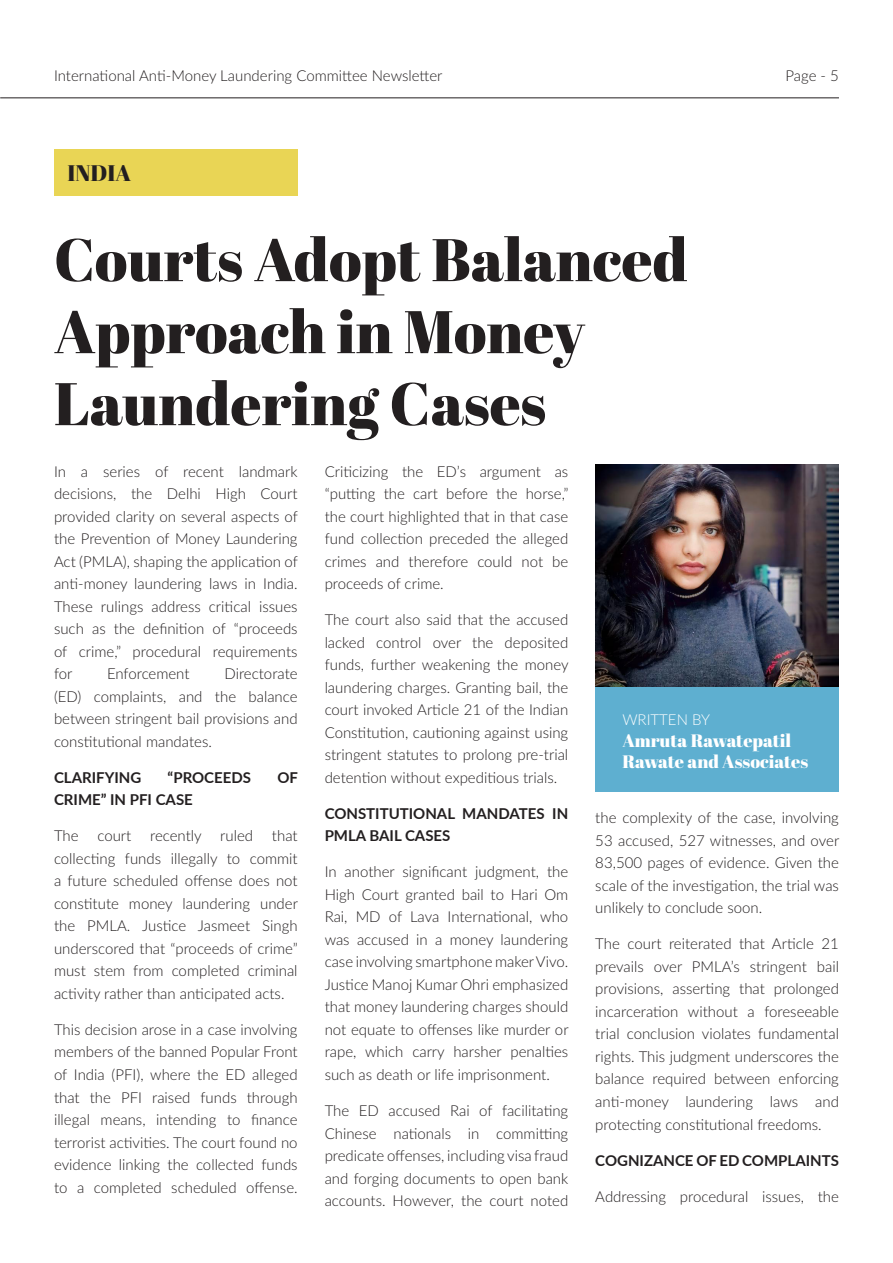
<style>
.page{position:relative;width:893px;height:1263px;background:#fff}
.page>*{position:absolute;margin:0;border:0;box-sizing:border-box;transform-origin:0 0}
._40pt_Size_Align_Left{font:60px/72px "Abril Fatface";color:#231f20}
._12pt_Size_Align_Left{font:22.5px "Abril Fatface";color:#231f20}
._12pt_Size_Align_Left-2{font:18px "Abril Fatface";color:#fff}
._10pt_Size_Align_Left_Justify{font:300 15px/22.5px "Lato";color:#231f20;text-align:justify}
._10pt_Size_Align_Left_Justify-2{font:700 15px/22.5px "Lato";color:#231f20}
._10pt_Size_Align_Left{font:300 15px "Lato";color:#fff}
</style>
<div class="page">
<div style="left:54px;top:149px;width:244px;height:47px;background:#e9d555"></div>
<hr style="left:0;top:98px;width:839px;height:1px;background:#231f20">
<div style="left:595px;top:646px;width:244px;height:146px;background:#5eafd0"></div>
<img style="left:595px;top:465px;width:244px;height:221px">
<p class="_10pt_Size_Align_Left_Justify" style="left:54px;top:64px;width:390px">International Anti-Money Laundering Committee Newsletter</p>
<p class="_10pt_Size_Align_Left_Justify" style="left:785px;top:64px;width:55px">Page - 5</p>
<p class="_12pt_Size_Align_Left" style="left:68px;top:157px;width:65px">INDIA</p>
<p class="_40pt_Size_Align_Left" style="left:54px;top:222px;width:635px">Courts Adopt Balanced<br>Approach in Money<br>Laundering Cases</p>
<p class="_10pt_Size_Align_Left_Justify" style="left:54px;top:460px;width:245px">In a series of recent landmark decisions, the Delhi High Court provided clarity on several aspects of the Prevention of Money Laundering Act (PMLA), shaping the application of anti-money laundering laws in India.<br>These rulings address critical issues such as the definition of “proceeds of crime,” procedural requirements for</p>
<p class="_10pt_Size_Align_Left_Justify" style="left:107px;top:662px;width:84px">Enforcement</p>
<p class="_10pt_Size_Align_Left_Justify" style="left:54px;top:662px;width:245px;text-indent:170px">Directorate (ED) complaints, and the balance between stringent bail provisions and constitutional mandates.</p>
<p class="_10pt_Size_Align_Left_Justify-2" style="left:54px;top:765px;width:89px">CLARIFYING</p>
<p class="_10pt_Size_Align_Left_Justify-2" style="left:168px;top:765px;width:85px">“PROCEEDS</p>
<p class="_10pt_Size_Align_Left_Justify-2" style="left:277px;top:765px;width:22px">OF</p>
<p class="_10pt_Size_Align_Left_Justify-2" style="left:54px;top:788px;width:140px">CRIME” IN PFI CASE</p>
<p class="_10pt_Size_Align_Left_Justify" style="left:54px;top:824px;width:26px">The</p>
<p class="_10pt_Size_Align_Left_Justify" style="left:97px;top:824px;width:35px">court</p>
<p class="_10pt_Size_Align_Left_Justify" style="left:150px;top:824px;width:104px">recently ruled</p>
<p class="_10pt_Size_Align_Left_Justify" style="left:54px;top:824px;width:245px;text-indent:218px">that collecting funds illegally to commit a future scheduled offense does not constitute money laundering under the PMLA. Justice Jasmeet Singh underscored that “proceeds of crime” must stem from completed criminal activity rather than anticipated acts.</p>
<p class="_10pt_Size_Align_Left_Justify" style="left:54px;top:1018px;width:245px">This decision arose in a case involving members of the banned Popular Front of India (PFI), where the ED alleged that the PFI raised funds through illegal means, intending to finance terrorist activities. The court found no evidence linking the collected funds to a completed scheduled offense.</p>
<p class="_10pt_Size_Align_Left_Justify" style="left:325px;top:460px;width:245px">Criticizing the ED’s argument as “putting the cart before the horse,” the court highlighted that in that case fund collection preceded the alleged crimes and therefore could not be proceeds of crime.</p>
<p class="_10pt_Size_Align_Left_Justify" style="left:325px;top:608px;width:245px">The court also said that the accused lacked control over the deposited funds, further weakening the money laundering charges. Granting bail, the court invoked Article 21 of the Indian Constitution, cautioning against using stringent statutes to prolong pre-trial detention without expeditious trials.</p>
<p class="_10pt_Size_Align_Left_Justify-2" style="left:325px;top:801px;width:245px">CONSTITUTIONAL MANDATES IN<br>PMLA BAIL CASES</p>
<p class="_10pt_Size_Align_Left_Justify" style="left:325px;top:860px;width:245px">In another significant judgment, the High Court granted bail to Hari Om Rai, MD of Lava International, who was accused in a money laundering case involving smartphone maker Vivo.<br>Justice Manoj Kumar Ohri emphasized that money laundering charges should not equate to offenses like murder or rape, which carry harsher penalties such as death or life imprisonment.</p>
<p class="_10pt_Size_Align_Left_Justify" style="left:325px;top:1099px;width:245px">The ED accused Rai of facilitating Chinese nationals in committing predicate offenses, including visa fraud and forging documents to open bank accounts. However, the court noted</p>
<p class="_10pt_Size_Align_Left" style="left:622px;top:709px;width:89px">WRITTEN BY</p>
<p class="_12pt_Size_Align_Left-2" style="left:622px;top:728px;width:171px">Amruta Rawatepatil</p>
<p class="_12pt_Size_Align_Left-2" style="left:622px;top:749px;width:187px">Rawate and Associates</p>
<p class="_10pt_Size_Align_Left_Justify" style="left:595px;top:806px;width:245px">the complexity of the case, involving 53 accused, 527 witnesses, and over 83,500 pages of evidence. Given the scale of the investigation, the trial was unlikely to conclude soon.</p>
<p class="_10pt_Size_Align_Left_Justify" style="left:595px;top:932px;width:245px">The court reiterated that Article 21 prevails over PMLA’s stringent bail provisions, asserting that prolonged incarceration without a foreseeable trial conclusion violates fundamental rights. This judgment underscores the balance required between enforcing anti-money laundering laws and protecting constitutional freedoms.</p>
<p class="_10pt_Size_Align_Left_Justify-2" style="left:595px;top:1148px;width:245px">COGNIZANCE OF ED COMPLAINTS</p>
<p class="_10pt_Size_Align_Left_Justify" style="left:595px;top:1184px;width:245px">Addressing procedural issues, the</p>
</div>
